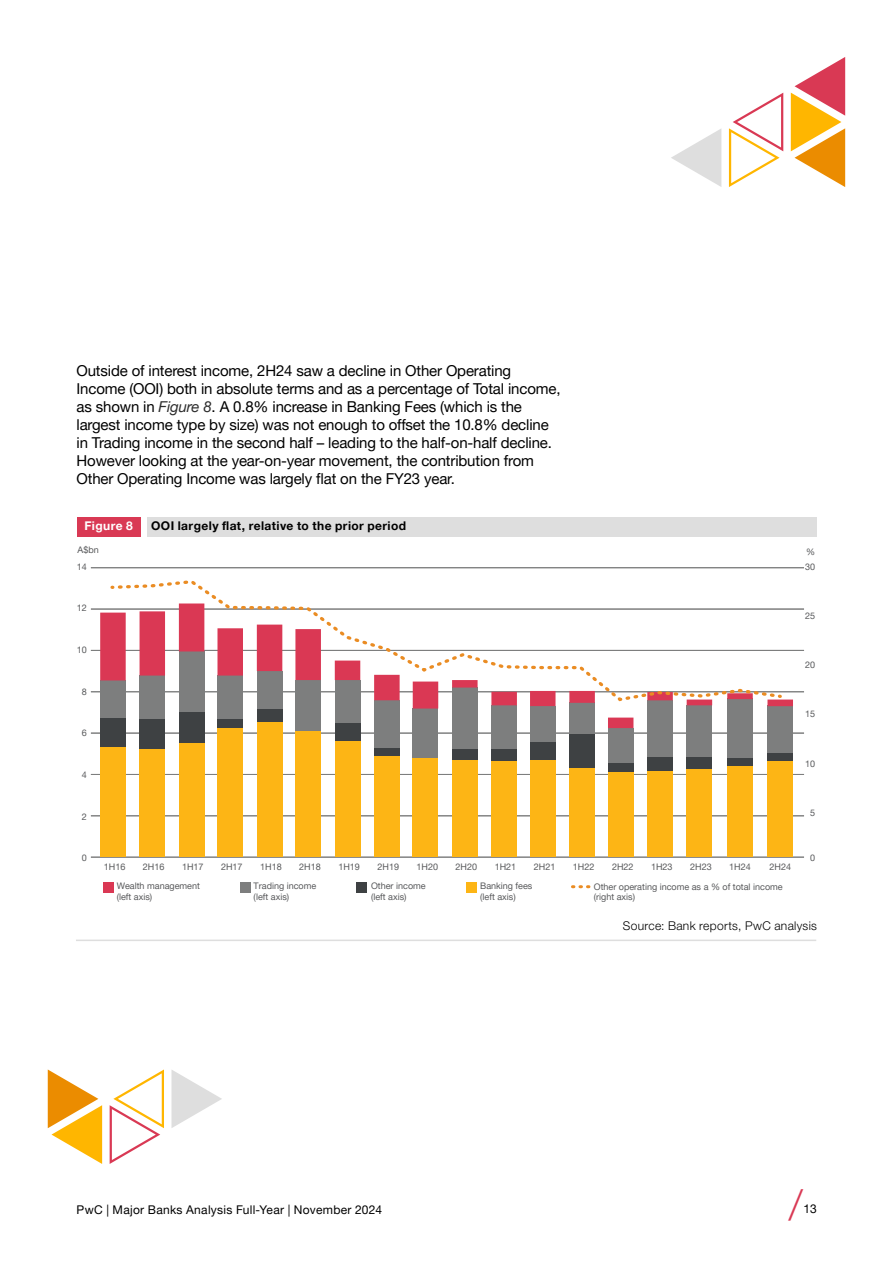
<style>
.page{position:relative;width:893px;height:1263px;background:#fff}
.page>*{position:absolute;margin:0;border:0;box-sizing:border-box;transform-origin:0 0}
.t1{font:300 42px "Helvetica Neue LT Pro";color:#d93954}
.t2{font:15px/18px "Helvetica Neue LT Pro";letter-spacing:-.01em;color:#000}
.t3{font:12px "Helvetica Neue LT Pro";letter-spacing:.025em;color:#000}
.t4{font:700 12px "Helvetica Neue LT Pro";letter-spacing:.035em;color:#000}
.t5{font:300 12px "Helvetica Neue LT Pro";letter-spacing:.025em;color:#000}
.t6{font:700 12px "Helvetica Neue LT Pro";letter-spacing:.035em;color:#fff}
.t7{font:9px/10.8px "Helvetica Neue LT Pro";color:#58595b}
.s1{font-style:italic;color:#2d2d2d}
</style>
<div class="page">
<hr style="left:76px;top:939px;width:740px;height:2px;background:#dedede">
<div style="left:77px;top:517px;width:64px;height:19px;background:#d93954"></div>
<div style="left:147px;top:517px;width:670px;height:19px;background:#dedede"></div>
<svg style="left:572px;top:885px;width:18px;height:3px"></svg>
<div style="left:103px;top:882px;width:11px;height:10px;background:#da3854"></div>
<div style="left:240px;top:882px;width:11px;height:10px;background:#7d7e7e"></div>
<div style="left:356px;top:882px;width:11px;height:10px;background:#3e4143"></div>
<div style="left:466px;top:882px;width:10px;height:10px;background:#fdb515"></div>
<hr style="left:91px;top:567px;width:713px;height:1px;background:#7d7e7e">
<hr style="left:91px;top:609px;width:713px;height:1px;background:#7d7e7e">
<hr style="left:91px;top:650px;width:713px;height:1px;background:#7d7e7e">
<hr style="left:91px;top:691px;width:713px;height:1px;background:#7d7e7e">
<hr style="left:91px;top:733px;width:713px;height:1px;background:#7d7e7e">
<hr style="left:91px;top:774px;width:713px;height:1px;background:#7d7e7e">
<hr style="left:91px;top:815px;width:713px;height:1px;background:#7d7e7e">
<hr style="left:91px;top:857px;width:713px;height:1px;background:#7d7e7e">
<div style="left:100px;top:747px;width:26px;height:110px;background:#fdb515"></div>
<div style="left:140px;top:749px;width:25px;height:108px;background:#fdb515"></div>
<div style="left:179px;top:742px;width:25px;height:115px;background:#fdb515"></div>
<div style="left:217px;top:727px;width:26px;height:130px;background:#fdb515"></div>
<div style="left:257px;top:722px;width:25px;height:135px;background:#fdb515"></div>
<div style="left:295px;top:731px;width:26px;height:126px;background:#fdb515"></div>
<div style="left:335px;top:740px;width:25px;height:117px;background:#fdb515"></div>
<div style="left:374px;top:756px;width:26px;height:101px;background:#fdb515"></div>
<div style="left:413px;top:758px;width:25px;height:99px;background:#fdb515"></div>
<div style="left:452px;top:759px;width:26px;height:98px;background:#fdb515"></div>
<div style="left:491px;top:760px;width:26px;height:97px;background:#fdb515"></div>
<div style="left:530px;top:759px;width:25px;height:98px;background:#fdb515"></div>
<div style="left:569px;top:768px;width:26px;height:89px;background:#fdb515"></div>
<div style="left:608px;top:771px;width:25px;height:86px;background:#fdb515"></div>
<div style="left:647px;top:771px;width:26px;height:86px;background:#fdb515"></div>
<div style="left:687px;top:769px;width:25px;height:88px;background:#fdb515"></div>
<div style="left:100px;top:718px;width:26px;height:29px;background:#3e4143"></div>
<div style="left:140px;top:719px;width:25px;height:30px;background:#3e4143"></div>
<div style="left:179px;top:711px;width:25px;height:31px;background:#3e4143"></div>
<div style="left:217px;top:719px;width:26px;height:8px;background:#3e4143"></div>
<div style="left:257px;top:708px;width:25px;height:14px;background:#3e4143"></div>
<div style="left:374px;top:748px;width:26px;height:8px;background:#3e4143"></div>
<div style="left:452px;top:748px;width:26px;height:11px;background:#3e4143"></div>
<div style="left:491px;top:748px;width:26px;height:12px;background:#3e4143"></div>
<div style="left:530px;top:741px;width:25px;height:18px;background:#3e4143"></div>
<div style="left:569px;top:734px;width:26px;height:34px;background:#3e4143"></div>
<div style="left:647px;top:757px;width:26px;height:14px;background:#3e4143"></div>
<div style="left:687px;top:757px;width:25px;height:12px;background:#3e4143"></div>
<div style="left:100px;top:680px;width:26px;height:38px;background:#7d7e7e"></div>
<div style="left:140px;top:675px;width:25px;height:44px;background:#7d7e7e"></div>
<div style="left:179px;top:650px;width:25px;height:61px;background:#7d7e7e"></div>
<div style="left:217px;top:675px;width:26px;height:44px;background:#7d7e7e"></div>
<div style="left:295px;top:680px;width:26px;height:51px;background:#7d7e7e"></div>
<div style="left:335px;top:680px;width:25px;height:43px;background:#7d7e7e"></div>
<div style="left:374px;top:700px;width:26px;height:48px;background:#7d7e7e"></div>
<div style="left:413px;top:708px;width:25px;height:50px;background:#7d7e7e"></div>
<div style="left:452px;top:687px;width:26px;height:61px;background:#7d7e7e"></div>
<div style="left:491px;top:705px;width:26px;height:43px;background:#7d7e7e"></div>
<div style="left:530px;top:706px;width:25px;height:36px;background:#7d7e7e"></div>
<div style="left:569px;top:703px;width:26px;height:31px;background:#7d7e7e"></div>
<div style="left:608px;top:728px;width:25px;height:35px;background:#7d7e7e"></div>
<div style="left:647px;top:700px;width:26px;height:57px;background:#7d7e7e"></div>
<div style="left:687px;top:705px;width:25px;height:52px;background:#7d7e7e"></div>
<svg style="left:608px;top:718px;width:25px;height:10px"></svg>
<div style="left:727px;top:766px;width:26px;height:91px;background:#fdb515"></div>
<div style="left:727px;top:758px;width:26px;height:8px;background:#3e4143"></div>
<div style="left:727px;top:699px;width:26px;height:59px;background:#7d7e7e"></div>
<div style="left:767px;top:760px;width:26px;height:97px;background:#fdb515"></div>
<div style="left:767px;top:753px;width:26px;height:7px;background:#3e4143"></div>
<div style="left:767px;top:705px;width:26px;height:48px;background:#7d7e7e"></div>
<div style="left:608px;top:763px;width:25px;height:8px;background:#3e4143"></div>
<div style="left:335px;top:723px;width:25px;height:18px;background:#3e4143"></div>
<svg style="left:100px;top:580px;width:693px;height:128px"></svg>
<svg style="left:671px;top:129px;width:50px;height:58px"></svg>
<svg style="left:729px;top:93px;width:54px;height:94px"></svg>
<svg style="left:791px;top:57px;width:54px;height:130px"></svg>
<svg style="left:171px;top:1070px;width:51px;height:58px"></svg>
<svg style="left:110px;top:1069px;width:54px;height:95px"></svg>
<svg style="left:48px;top:1069px;width:54px;height:95px"></svg>
<p class="t2" style="left:77px;top:362px;width:485px">Outside of interest income, 2H24 saw a decline in Other Operating Income (OOI) both in absolute terms and as a percentage of Total income, as shown in <span class="s1">Figure 8</span>. A 0.8% increase in Banking Fees (which is the largest income type by size) was not enough to offset the 10.8% decline in Trading income in the second half – leading to the half-on-half decline.<br>However looking at the year-on-year movement, the contribution from Other Operating Income was largely flat on the FY23 year.</p>
<p class="t6" style="left:85px;top:518px;width:50px">Figure 8</p>
<p class="t4" style="left:151px;top:518px;width:256px">OOI largely flat, relative to the prior period</p>
<p class="t7" style="left:78px;top:544px;width:23px">A$bn</p>
<p class="t7" style="left:77px;top:561px;width:12px">14</p>
<p class="t7" style="left:77px;top:602px;width:12px">12</p>
<p class="t7" style="left:77px;top:644px;width:12px">10</p>
<p class="t7" style="left:82px;top:686px;width:7px">8</p>
<p class="t7" style="left:82px;top:727px;width:7px">6</p>
<p class="t7" style="left:82px;top:769px;width:7px">4</p>
<p class="t7" style="left:82px;top:811px;width:7px">2</p>
<p class="t7" style="left:82px;top:852px;width:7px">0</p>
<p class="t7" style="left:104px;top:861px;width:23px">1H16</p>
<p class="t7" style="left:143px;top:861px;width:23px">2H16</p>
<p class="t7" style="left:182px;top:861px;width:23px">1H17</p>
<p class="t7" style="left:221px;top:861px;width:23px">2H17</p>
<p class="t7" style="left:260px;top:861px;width:23px">1H18</p>
<p class="t7" style="left:299px;top:861px;width:23px">2H18</p>
<p class="t7" style="left:338px;top:861px;width:23px">1H19</p>
<p class="t7" style="left:377px;top:861px;width:23px">2H19</p>
<p class="t7" style="left:417px;top:861px;width:23px">1H20</p>
<p class="t7" style="left:456px;top:861px;width:23px">2H20</p>
<p class="t7" style="left:495px;top:861px;width:23px">1H21</p>
<p class="t7" style="left:534px;top:861px;width:23px">2H21</p>
<p class="t7" style="left:573px;top:861px;width:23px">1H22</p>
<p class="t7" style="left:612px;top:861px;width:23px">2H22</p>
<p class="t7" style="left:651px;top:861px;width:23px">1H23</p>
<p class="t7" style="left:690px;top:861px;width:23px">2H23</p>
<p class="t7" style="left:729px;top:861px;width:23px">1H24</p>
<p class="t7" style="left:769px;top:861px;width:23px">2H24</p>
<p class="t7" style="left:117px;top:880px;width:85px">Wealth management (left axis)</p>
<p class="t7" style="left:254px;top:880px;width:64px">Trading income (left axis)</p>
<p class="t7" style="left:371px;top:880px;width:56px">Other income (left axis)</p>
<p class="t7" style="left:480px;top:880px;width:54px">Banking fees (left axis)</p>
<p class="t7" style="left:594px;top:881px;width:190px">Other operating income as a % of total income (right axis)</p>
<p class="t7" style="left:806px;top:546px;width:11px">%</p>
<p class="t7" style="left:805px;top:561px;width:12px">30</p>
<p class="t7" style="left:805px;top:610px;width:12px">25</p>
<p class="t7" style="left:805px;top:659px;width:12px">20</p>
<p class="t7" style="left:805px;top:709px;width:12px">15</p>
<p class="t7" style="left:805px;top:758px;width:12px">10</p>
<p class="t7" style="left:810px;top:807px;width:7px">5</p>
<p class="t7" style="left:810px;top:852px;width:7px">0</p>
<p class="t3" style="left:77px;top:1202px;width:307px">PwC | Major Banks Analysis Full-Year | November 2024</p>
<p class="t5" style="left:623px;top:919px;width:196px">Source: Bank reports, PwC analysis</p>
<h1 class="t1" style="left:789px;top:1179px;width:15px">/</h1>
<p class="t3" style="left:803px;top:1201px;width:15px">13</p>
</div>
